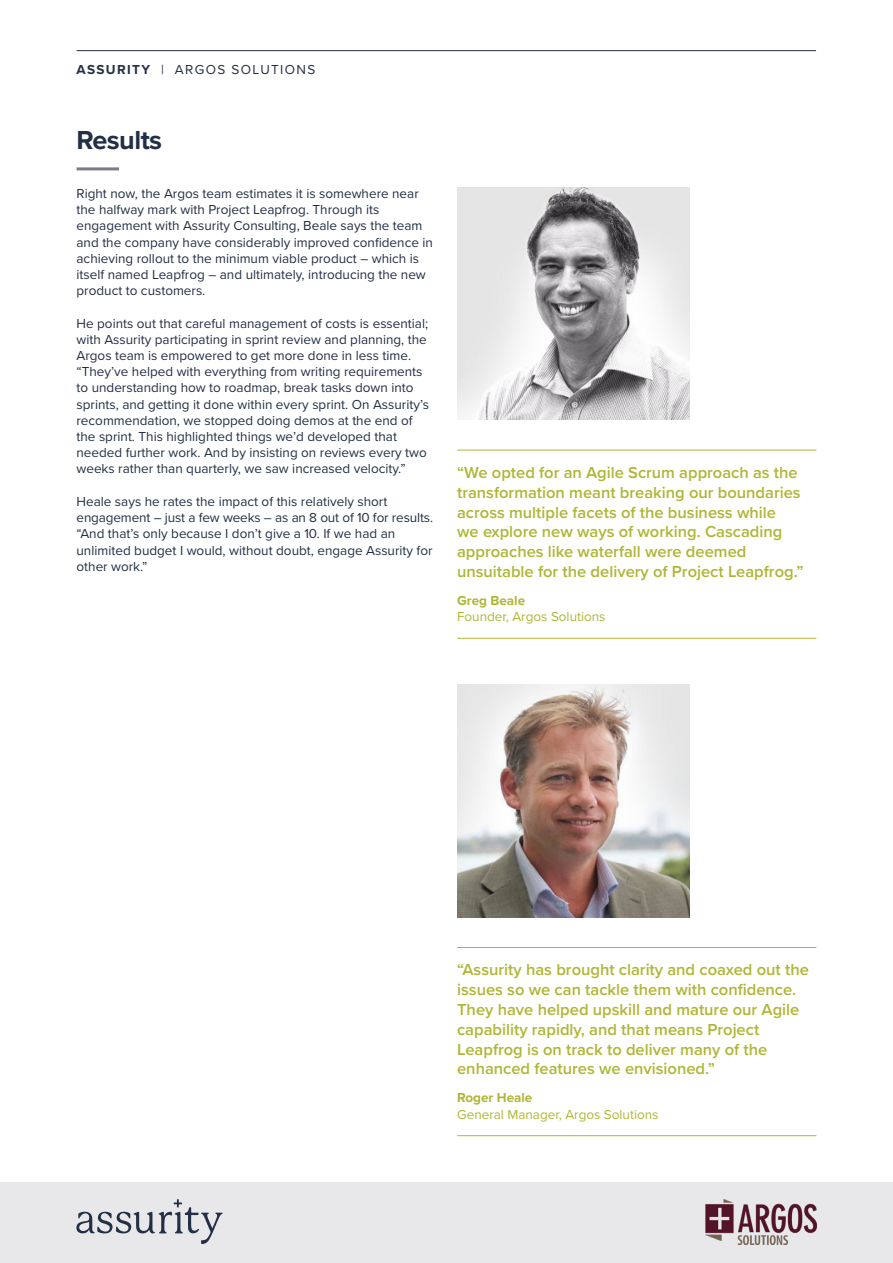
<style>
.page{position:relative;width:893px;height:1263px;background:#fff}
.page>*{position:absolute;margin:0;border:0;box-sizing:border-box;transform-origin:0 0}
.t1{font:700 27px "Proxima Nova";letter-spacing:-.02em;color:#222f44}
.t2{font:600 16.5px/19.8px "Proxima Nova";color:#afb634}
.t3{font:13.5px/16.2px "Proxima Nova";color:#222f44}
.t4{font:13.5px "Proxima Nova";color:#afb634}
.t5{font:13.5px "Proxima Nova";letter-spacing:.1em;color:#222f44}
.t6{font:700 13.5px "Proxima Nova";color:#afb634}
.s1{font-weight:700}
</style>
<div class="page">
<hr style="left:77px;top:50px;width:739px;height:1px;background:#222f44">
<hr style="left:77px;top:167px;width:42px;height:3px;background:#7a7a88">
<img style="left:457px;top:187px;width:233px;height:233px">
<img style="left:457px;top:685px;width:233px;height:232px">
<hr style="left:457px;top:450px;width:359px;height:1px;background:#afb634">
<hr style="left:457px;top:947px;width:359px;height:1px;background:#afb634">
<hr style="left:457px;top:638px;width:359px;height:1px;background:#afb634">
<hr style="left:457px;top:1135px;width:359px;height:1px;background:#afb634">
<div style="left:0;top:1182px;width:893px;height:81px;background:#e8e7ea"></div>
<svg style="left:76px;top:1199px;width:147px;height:45px"></svg>
<img style="left:706px;top:1199px;width:111px;height:45px">
<p class="t5" style="left:77px;top:59px;width:240px"><span class="s1">ASSURITY</span> | ARGOS SOLUTIONS</p>
<p class="t1" style="left:77px;top:120px;width:87px">Results</p>
<p class="t3" style="left:77px;top:185px;width:358px">Right now, the Argos team estimates it is somewhere near the halfway mark with Project Leapfrog. Through its engagement with Assurity Consulting, Beale says the team and the company have considerably improved confidence in achieving rollout to the minimum viable product – which is itself named Leapfrog – and ultimately, introducing the new product to customers.</p>
<p class="t3" style="left:77px;top:314px;width:354px">He points out that careful management of costs is essential; with Assurity participating in sprint review and planning, the Argos team is empowered to get more done in less time. “They’ve helped with everything from writing requirements to understanding how to roadmap, break tasks down into sprints, and getting it done within every sprint. On Assurity’s recommendation, we stopped doing demos at the end of the sprint. This highlighted things we’d developed that needed further work. And by insisting on reviews every two weeks rather than quarterly, we saw increased velocity.”</p>
<p class="t3" style="left:77px;top:493px;width:358px">Heale says he rates the impact of this relatively short engagement – just a few weeks – as an 8 out of 10 for results. “And that’s only because I don’t give a 10. If we had an unlimited budget I would, without doubt, engage Assurity for other work.”</p>
<p class="t2" style="left:457px;top:462px;width:348px">“We opted for an Agile Scrum approach as the transformation meant breaking our boundaries across multiple facets of the business while<br>we explore new ways of working. Cascading approaches like waterfall were deemed unsuitable for the delivery of Project Leapfrog.”</p>
<p class="t6" style="left:457px;top:590px;width:70px">Greg Beale</p>
<p class="t4" style="left:457px;top:606px;width:150px">Founder, Argos Solutions</p>
<p class="t2" style="left:457px;top:959px;width:353px">“Assurity has brought clarity and coaxed out the issues so we can tackle them with confidence.<br>They have helped upskill and mature our Agile capability rapidly, and that means Project Leapfrog is on track to deliver many of the enhanced features we envisioned.”</p>
<p class="t6" style="left:457px;top:1088px;width:77px">Roger Heale</p>
<p class="t4" style="left:457px;top:1104px;width:203px">General Manager, Argos Solutions</p>
</div>
